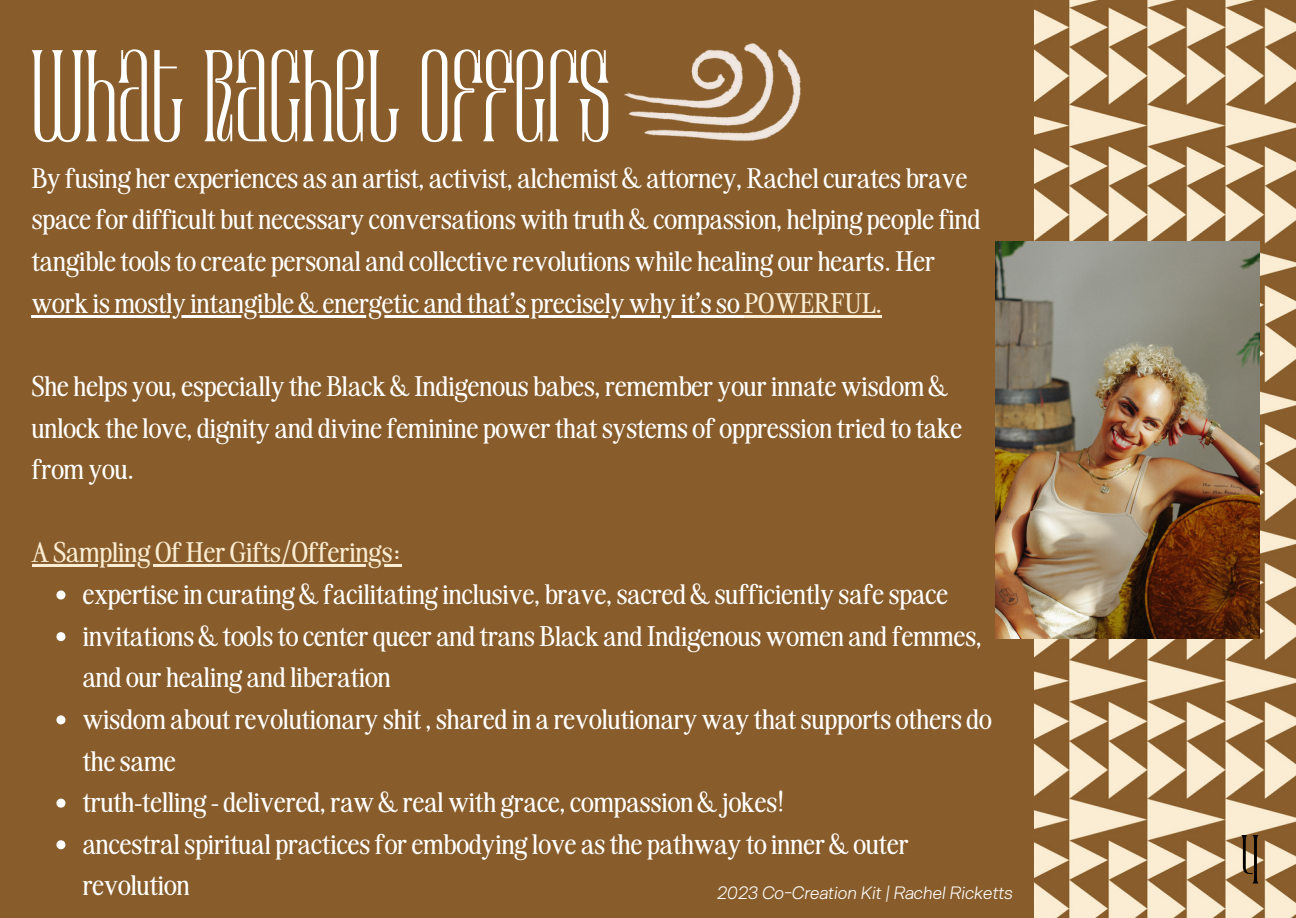
<style>
.page{position:relative;width:1296px;height:918px;background:#895d2b}
.page>*{position:absolute;margin:0;border:0;box-sizing:border-box;transform-origin:0 0}
.t1{font:112.8px "Ramose";color:#fff}
.t2{font:60px "Ramose";color:#000}
.t3{font:30px/41.7px "Very Vogue Text";color:#fff}
.t4{font:30px "Very Vogue Text";color:#faedd3}
.t5{font:italic 300 18px "Arbeit";color:#fff}
.s1{color:#faedd3}
</style>
<div class="page">
<svg style="left:56px;top:591px;width:9px;height:9px"></svg>
<svg style="left:56px;top:632px;width:9px;height:9px"></svg>
<svg style="left:56px;top:715px;width:9px;height:9px"></svg>
<svg style="left:56px;top:799px;width:9px;height:9px"></svg>
<svg style="left:56px;top:840px;width:9px;height:9px"></svg>
<hr style="left:32px;top:315px;width:712px;height:2px;background:#fff">
<hr style="left:744px;top:315px;width:138px;height:2px;background:#faedd3">
<hr style="left:32px;top:565px;width:369px;height:2px;background:#faedd3">
<img style="left:624px;top:43px;width:177px;height:99px">
<img style="left:1034px;top:0;width:262px;height:918px">
<img style="left:995px;top:241px;width:265px;height:398px">
<p class="t1" style="left:30px;top:29px;width:582px">WHAT RACHEL OFFERS</p>
<p class="t3" style="left:32px;top:156px;width:950px">By fusing herexperiences as an artist, activist, alchemist&amp;attorney, Rachelcurates brave spacefor difficult but necessary conversationswith truth&amp;compassion, helping peoplefind tangibletoolsto create personal and collectiverevolutionswhile healing our hearts. Her work ismostly intangible&amp;energetic and that’s preciselywhy it’sso <span class="s1">POWERFUL.</span></p>
<p class="t3" style="left:32px;top:364px;width:932px">She helps you,especially the Black&amp;Indigenous babes,remember yourinnatewisdom&amp; unlock thelove, dignity and divinefeminine powerthatsystems of oppression tried to take fromyou.</p>
<p class="t4" style="left:32px;top:534px;width:371px">A Sampling Of Her Gifts/Offerings:</p>
<p class="t3" style="left:83px;top:572px;width:867px">expertisein curating&amp;facilitating inclusive, brave,sacred&amp;sufficiently safespace</p>
<p class="t3" style="left:83px;top:614px;width:901px">invitations&amp;toolsto center queer and trans Black and Indigenouswomen and femmes, and our healing and liberation</p>
<p class="t3" style="left:83px;top:697px;width:911px">wisdomaboutrevolutionary shit ,shared in a revolutionaryway thatsupports others do thesame</p>
<p class="t3" style="left:83px;top:780px;width:703px">truth-telling - delivered,raw&amp;realwith grace,compassion&amp;jokes!</p>
<p class="t3" style="left:83px;top:822px;width:827px">ancestralspiritual practicesforembodying love asthe pathway to inner&amp;outer revolution</p>
<p class="t5" style="left:717px;top:883px;width:297px">2023 Co-Creation Kit | Rachel Ricketts</p>
<p class="t2" style="left:1241px;top:824px;width:20px">4</p>
</div>
